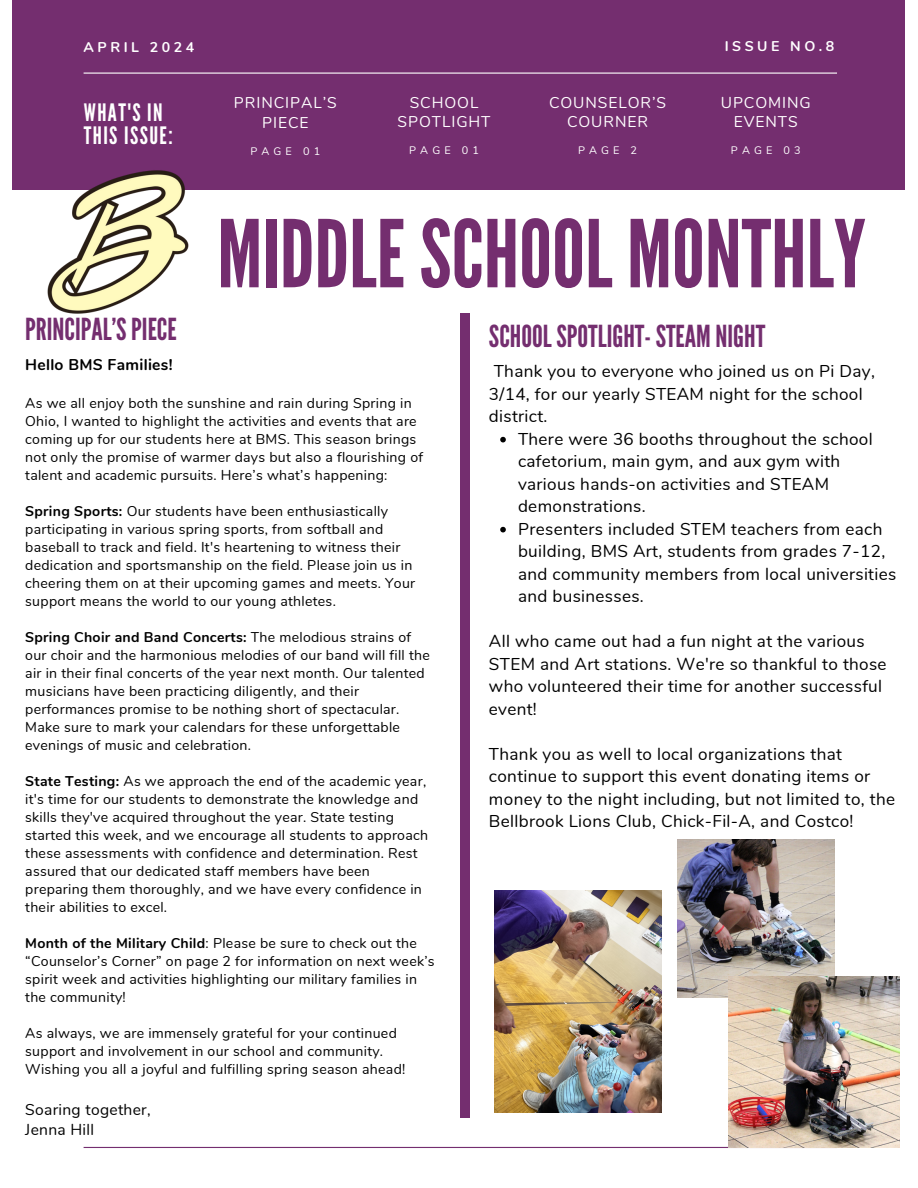
<style>
.page{position:relative;width:918px;height:1188px;background:#fff}
.page>*{position:absolute;margin:0;border:0;box-sizing:border-box;transform-origin:0 0}
.t1{font:93.15px "League Gothic";color:#742e6f}
.t2{font:30.3px "League Gothic";color:#742e6f}
.t3{font:24px/23.2px "League Gothic";letter-spacing:.06em;color:#fff}
.t4{font:17.1px/22.5px "Nunito";letter-spacing:.02em;color:#000}
.t5{font:15.6px/19px "Nunito";letter-spacing:.06em;color:#fff;text-align:center}
.t6{font:15.6px/20.2px "Nunito";letter-spacing:.02em;color:#000}
.t7{font:700 15.6px "Nunito";letter-spacing:.02em;color:#000}
.t8{font:14.1px/18px "Nunito";letter-spacing:.02em;color:#000}
.t9{font:700 14.1px "Nunito";letter-spacing:.25em;color:#fff}
.t10{font:10.95px "Nunito";letter-spacing:.38em;color:#fff}
.s1{font-weight:700}
</style>
<div class="page">
<div style="left:13px;top:0;width:892px;height:190px;background:#742e6f"></div>
<hr style="left:84px;top:73px;width:753px;height:1px;background:#fff">
<hr style="left:84px;top:1147px;width:753px;height:1px;background:#742e6f">
<div style="left:460px;top:313px;width:9px;height:804px;background:#742e6f"></div>
<img style="left:47px;top:170px;width:142px;height:144px">
<img style="left:495px;top:890px;width:166px;height:222px">
<img style="left:677px;top:840px;width:158px;height:157px">
<img style="left:728px;top:976px;width:171px;height:171px">
<svg style="left:500px;top:437px;width:6px;height:5px"></svg>
<svg style="left:500px;top:527px;width:6px;height:5px"></svg>
<h4 class="t9" style="left:84px;top:38px;width:112px">APRIL 2024</h4>
<p class="t9" style="left:725px;top:37px;width:111px">ISSUE NO.8</p>
<h4 class="t3" style="left:84px;top:101px;width:90px">WHAT'S IN<br>THIS ISSUE:</h4>
<h6 class="t5" style="left:234px;top:94px;width:104px">PRINCIPAL’S<br>PIECE</h6>
<h6 class="t10" style="left:250px;top:144px;width:71px">PAGE 01</h6>
<p class="t5" style="left:398px;top:93px;width:94px">SCHOOL<br>SPOTLIGHT</p>
<p class="t10" style="left:409px;top:143px;width:71px">PAGE 01</p>
<p class="t5" style="left:549px;top:93px;width:119px">COUNSELOR’S<br>COURNER</p>
<p class="t10" style="left:578px;top:143px;width:61px">PAGE 2</p>
<p class="t5" style="left:721px;top:93px;width:92px">UPCOMING<br>EVENTS</p>
<p class="t10" style="left:731px;top:143px;width:71px">PAGE 03</p>
<p class="t1" style="left:217px;top:200px;width:650px">MIDDLESCHOOL MONTHLY</p>
<p class="t2" style="left:25px;top:312px;width:153px">PRINCIPAL’SPIECE</p>
<h4 class="t7" style="left:25px;top:354px;width:149px">Hello BMS Families!</h4>
<p class="t8" style="left:25px;top:395px;width:399px">As we all enjoy both the sunshine and rain during Spring in Ohio, I wanted to highlight the activities and events that are coming up for our students here at BMS. This season brings not only the promise of warmer days but also a flourishing of talent and academic pursuits. Here’s what’s happening:</p>
<p class="t8" style="left:25px;top:503px;width:391px"><span class="s1">Spring Sports:</span> Our students have been enthusiastically participating in various spring sports, from softball and baseball to track and field. It's heartening to witness their dedication and sportsmanship on the field. Please join us in cheering them on at their upcoming games and meets. Your support means the world to our young athletes.</p>
<h1 class="t8" style="left:25px;top:629px;width:406px"><span class="s1">Spring Choir and Band Concerts:</span> The melodious strains of our choir and the harmonious melodies of our band will fill the air in their final concerts of the year next month. Our talented musicians have been practicing diligently, and their performances promise to be nothing short of spectacular.<br>Make sure to mark your calendars for these unforgettable evenings of music and celebration.</h1>
<h2 class="t8" style="left:25px;top:773px;width:404px"><span class="s1">State Testing:</span> As we approach the end of the academic year, it's time for our students to demonstrate the knowledge and skills they've acquired throughout the year. State testing started this week, and we encourage all students to approach these assessments with confidence and determination. Rest assured that our dedicated staff members have been preparing them thoroughly, and we have every confidence in their abilities to excel.</h2>
<p class="t8" style="left:25px;top:935px;width:411px"><span class="s1">Month of the Military Child</span>: Please be sure to check out the “Counselor’s Corner” on page 2 for information on next week’s spirit week and activities highlighting our military families in the community!</p>
<h2 class="t8" style="left:25px;top:1025px;width:373px">As always, we are immensely grateful for your continued support and involvement in our school and community.</h2>
<h5 class="t8" style="left:25px;top:1061px;width:382px">Wishing you all a joyful and fulfilling spring season ahead!</h5>
<p class="t6" style="left:25px;top:1099px;width:127px">Soaring together,<br>Jenna Hill</p>
<p class="t2" style="left:489px;top:319px;width:278px">SCHOOLSPOTLIGHT-STEAM NIGHT</p>
<p class="t4" style="left:489px;top:360px;width:387px">Thank you to everyone who joined us on Pi Day,<br>3/14, for our yearly STEAM night for the school district.</p>
<h6 class="t4" style="left:518px;top:428px;width:356px">There were 36 booths throughout the school cafetorium, main gym, and aux gym with various hands-on activities and STEAM demonstrations.</h6>
<h6 class="t4" style="left:518px;top:518px;width:380px">Presenters included STEM teachers from each building, BMS Art, students from grades 7-12, and community members from local universities and businesses.</h6>
<p class="t4" style="left:489px;top:630px;width:399px">All who came out had a fun night at the various STEM and Art stations. We're so thankful to those who volunteered their time for another successful event!</p>
<p class="t4" style="left:489px;top:743px;width:408px">Thank you as well to local organizations that continue to support this event donating items or money to the night including, but not limited to, the Bellbrook Lions Club, Chick-Fil-A, and Costco!</p>
</div>
